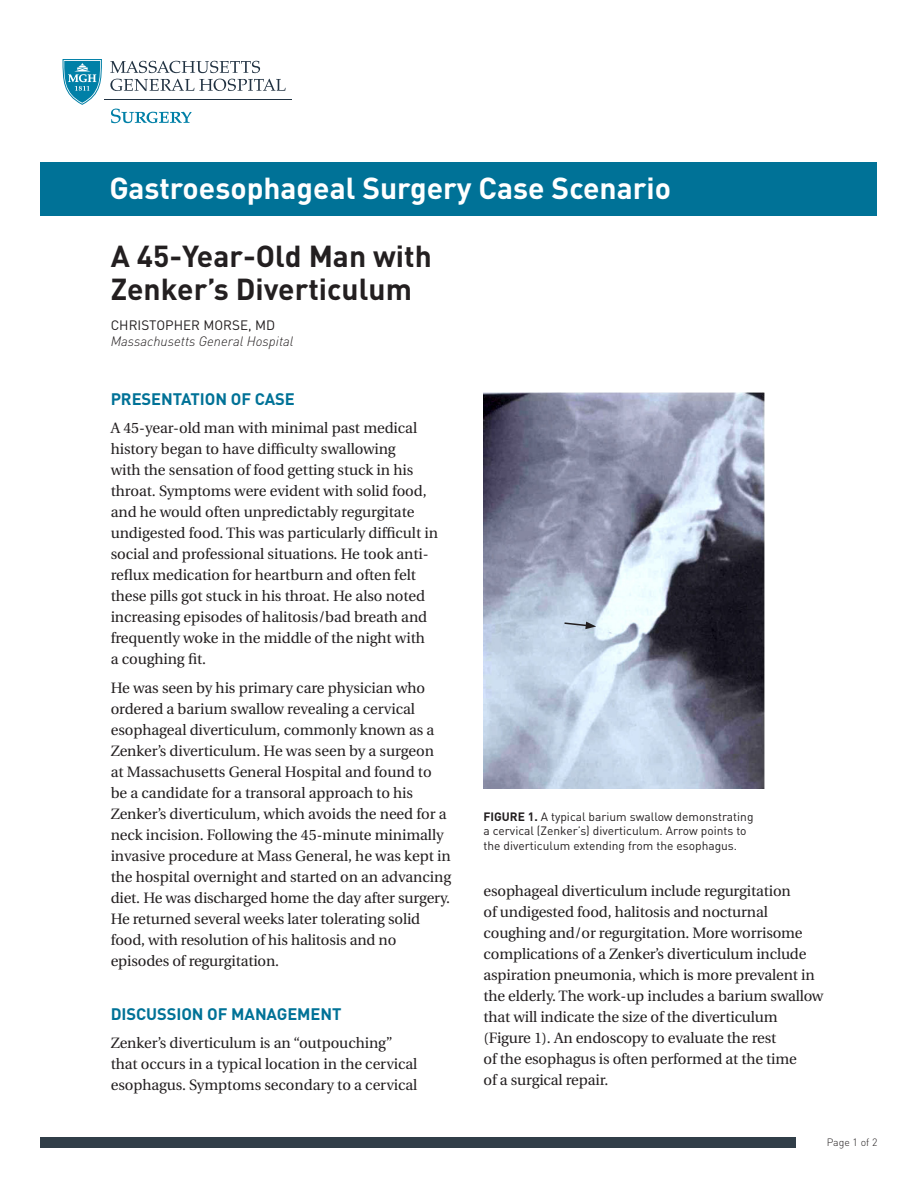
<style>
.page{position:relative;width:918px;height:1188px;background:#fff}
.page>*{position:absolute;margin:0;border:0;box-sizing:border-box;transform-origin:0 0}
.t1{font:700 30px/33px "DIN";color:#231f20}
.t2{font:700 30px "DIN";color:#fff}
.t3{font:700 16.5px "DIN";letter-spacing:-.005em;color:#007297}
.t4{font:15px/21px "Utopia";letter-spacing:-.005em;color:#231f20}
.t5{font:italic 300 13.5px "DIN";color:#231f20}
.t6{font:13.5px "DIN";color:#231f20}
.t7{font:12px/14.4px "DIN";color:#231f20}
.t8{font:300 10.5px "DIN";color:#231f20}
.s1{font-weight:700}
</style>
<div class="page">
<div style="left:40px;top:1137px;width:756px;height:11px;background:#313e48"></div>
<svg style="left:63px;top:59px;width:39px;height:46px"></svg>
<svg style="left:110px;top:79px;width:176px;height:12px"></svg>
<svg style="left:110px;top:61px;width:150px;height:12px"></svg>
<hr style="left:104px;top:99px;width:188px;height:1px;background:#213242">
<svg style="left:111px;top:109px;width:81px;height:14px"></svg>
<div style="left:40px;top:162px;width:838px;height:54px;background:#007297"></div>
<img style="left:484px;top:392px;width:280px;height:397px">
<svg style="left:563px;top:622px;width:33px;height:7px"></svg>
<h1 class="t2" style="left:110px;top:168px;width:563px">Gastroesophageal Surgery Case Scenario</h1>
<h1 class="t1" style="left:111px;top:239px;width:323px">A 45-Year-Old Man with<br>Zenker’s Diverticulum</h1>
<p class="t6" style="left:111px;top:318px;width:166px">CHRISTOPHER MORSE, MD</p>
<p class="t5" style="left:111px;top:333px;width:184px">Massachusetts General Hospital</p>
<p class="t3" style="left:111px;top:388px;width:186px">PRESENTATION OF CASE</p>
<p class="t4" style="left:111px;top:417px;width:329px">A 45-year-old man with minimal past medical history began to have difficulty swallowing<br>with the sensation of food getting stuck in his throat. Symptoms were evident with solid food, and he would often unpredictably regurgitate undigested food. This was particularly difficult in social and professional situations. He took anti&shy;reflux medication for heartburn and often felt these pills got stuck in his throat. He also noted increasing episodes of halitosis/bad breath and frequently woke in the middle of the night with<br>a coughing fit.</p>
<p class="t4" style="left:111px;top:677px;width:342px">He was seen by his primary care physician who ordered a barium swallow revealing a cervical esophageal diverticulum, commonly known as a Zenker’s diverticulum. He was seen by a surgeon<br>at Massachusetts General Hospital and found to be a candidate for a transoral approach to his Zenker’s diverticulum, which avoids the need for a neck incision. Following the 45-minute minimally invasive procedure at Mass General, he was kept in the hospital overnight and started on an advancing diet. He was discharged home the day after surgery.<br>He returned several weeks later tolerating solid food, with resolution of his halitosis and no episodes of regurgitation.</p>
<p class="t3" style="left:111px;top:1003px;width:232px">DISCUSSION OF MANAGEMENT</p>
<p class="t4" style="left:111px;top:1033px;width:308px">Zenker’s diverticulum is an “outpouching” that occurs in a typical location in the cervical esophagus. Symptoms secondary to a cervical</p>
<p class="t7" style="left:484px;top:809px;width:271px"><span class="s1">FIGURE 1.</span> A typical barium swallow demonstrating a cervical (Zenker’s) diverticulum. Arrow points to the diverticulum extending from the esophagus.</p>
<p class="t4" style="left:484px;top:880px;width:341px">esophageal diverticulum include regurgitation<br>of undigested food, halitosis and nocturnal coughing and/or regurgitation. More worrisome complications of a Zenker’s diverticulum include aspiration pneumonia, which is more prevalent in the elderly. The work-up includes a barium swallow that will indicate the size of the diverticulum (Figure 1). An endoscopy to evaluate the rest<br>of the esophagus is often performed at the time<br>of a surgical repair.</p>
<p class="t8" style="left:827px;top:1135px;width:52px">Page 1 of 2</p>
</div>
